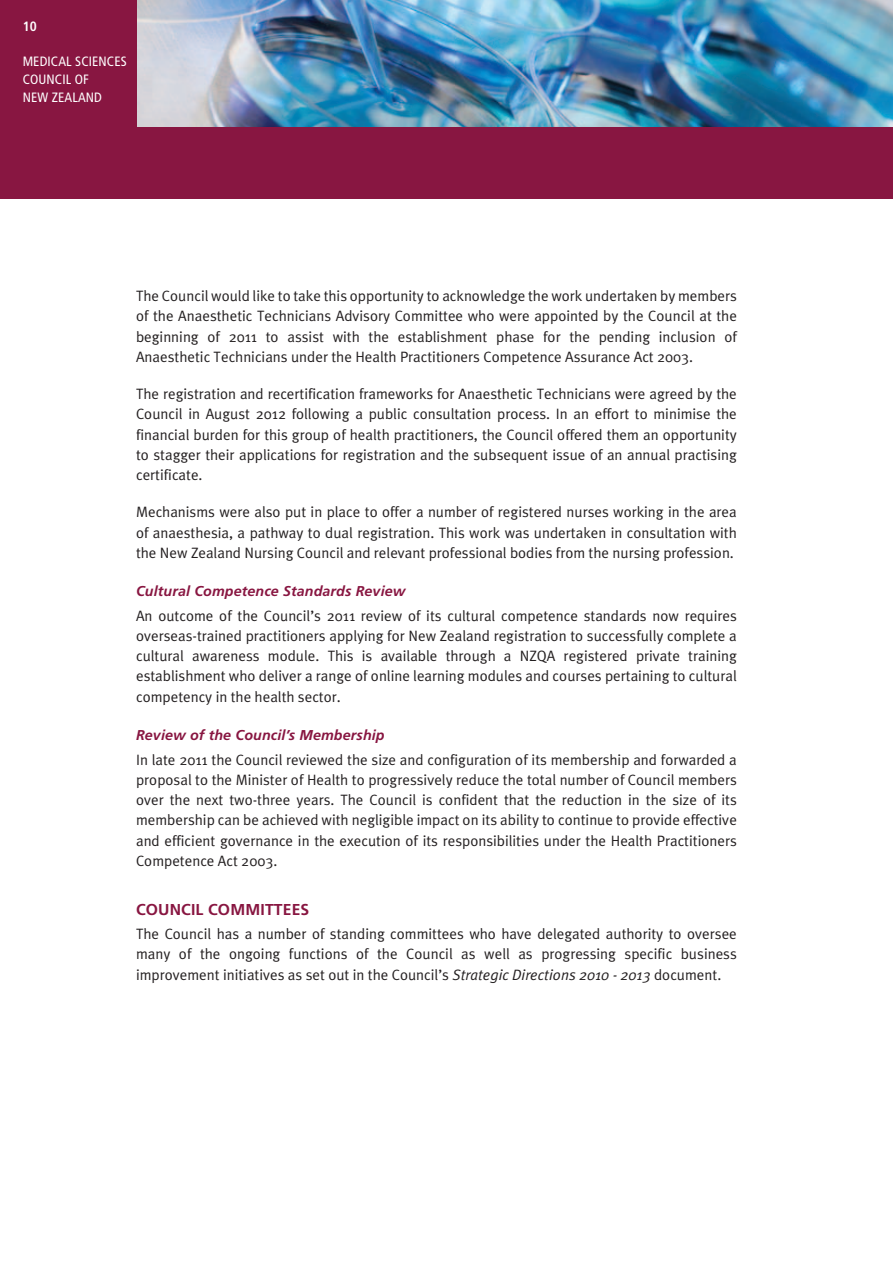
<style>
.page{position:relative;width:893px;height:1263px;background:#fff}
.page>*{position:absolute;margin:0;border:0;box-sizing:border-box;transform-origin:0 0}
.t1{font:700 15.75px "Frutiger";letter-spacing:.01em;color:#881641}
.t2{font:15px/20.2px "Meta Plus Normal";color:#231f20;text-align:justify}
.t3{font:italic 700 14.25px "Frutiger";letter-spacing:.01em;color:#881641}
.t4{font:condensed 13.5px/18px "Frutiger";letter-spacing:.01em;color:#fff}
.t5{font:700 condensed 13.5px "Frutiger";color:#fff}
.s1{font-style:italic}
</style>
<div class="page">
<div style="left:0;top:0;width:893px;height:198px;background:#881641"></div>
<img style="left:137px;top:0;width:756px;height:126px">
<p class="t5" style="left:23px;top:19px;width:16px">10</p>
<p class="t4" style="left:23px;top:53px;width:106px">MEDICAL SCIENCES<br>COUNCIL OF<br>NEW ZEALAND</p>
<p class="t2" style="left:136px;top:286px;width:602px">The Council would like to take this opportunity to acknowledge the work undertaken by members of the Anaesthetic Technicians Advisory Committee who were appointed by the Council at the beginning of 2011 to assist with the establishment phase for the pending inclusion of Anaesthetic Technicians under the Health Practitioners Competence Assurance Act 2003.</p>
<p class="t2" style="left:136px;top:384px;width:602px">The registration and recertification frameworks for Anaesthetic Technicians were agreed by the Council in August 2012 following a public consultation process. In an effort to minimise the financial burden for this group of health practitioners, the Council offered them an opportunity to stagger their applications for registration and the subsequent issue of an annual practising certificate.</p>
<p class="t2" style="left:136px;top:502px;width:602px">Mechanisms were also put in place to offer a number of registered nurses working in the area of anaesthesia, a pathway to dual registration. This work was undertaken in consultation with the New Zealand Nursing Council and relevant professional bodies from the nursing profession.</p>
<p class="t3" style="left:136px;top:583px;width:271px">Cultural Competence Standards Review</p>
<p class="t2" style="left:136px;top:605px;width:602px">An outcome of the Council’s 2011 review of its cultural competence standards now requires overseas-trained practitioners applying for New Zealand registration to successfully complete a cultural awareness module. This is available through a NZQA registered private training establishment who deliver a range of online learning modules and courses pertaining to cultural competency in the health sector.</p>
<p class="t3" style="left:136px;top:727px;width:250px">Review of the Council’s Membership</p>
<p class="t2" style="left:136px;top:749px;width:602px">In late 2011 the Council reviewed the size and configuration of its membership and forwarded a proposal to the Minister of Health to progressively reduce the total number of Council members over the next two-three years. The Council is confident that the reduction in the size of its membership can be achieved with negligible impact on its ability to continue to provide effective and efficient governance in the execution of its responsibilities under the Health Practitioners Competence Act 2003.</p>
<p class="t1" style="left:136px;top:900px;width:175px">COUNCIL COMM ITTEES</p>
<p class="t2" style="left:136px;top:923px;width:602px">The Council has a number of standing committees who have delegated authority to oversee many of the ongoing functions of the Council as well as progressing specific business improvement initiatives as set out in the Council’s <span class="s1">Strategic Directions 2010 - 2013</span> document.</p>
</div>
